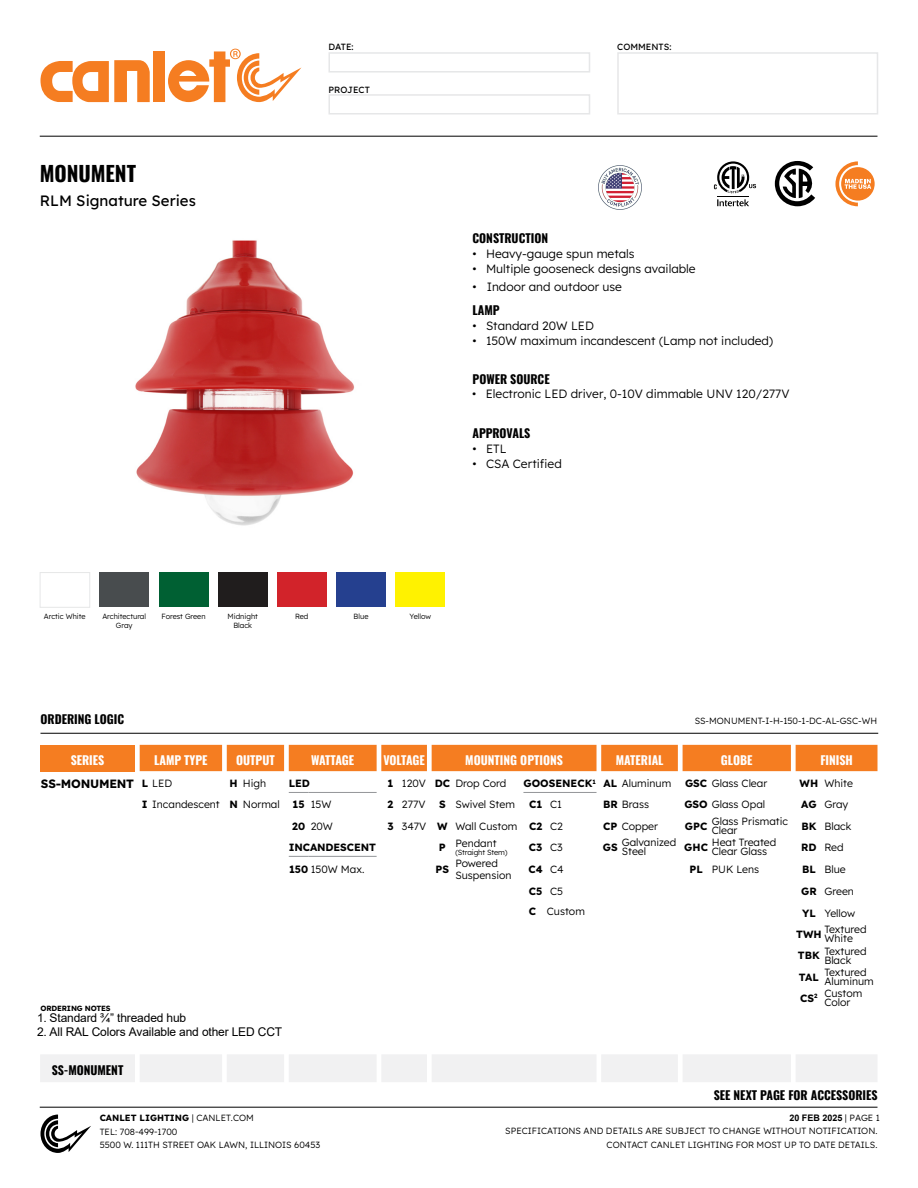
<style>
.page{position:relative;width:918px;height:1188px;background:#fff}
.page>*{position:absolute;margin:0;border:0;box-sizing:border-box;transform-origin:0 0}
.t1{font:700 21px "Oswald";color:#000}
.t2{font:15px "Lexend Deca";color:#000}
.t3{font:300 12px "Lexend Deca";color:#000}
.t4{font:700 12px "Oswald";color:#000}
.t5{font:700 12px "Oswald";color:#fff}
.t6{font:12px "Arial";letter-spacing:-.01em;color:#000}
.t7{font:700 12px "Lexend Deca";letter-spacing:-.02em;color:#000}
.t8{font:300 10.5px/9px "Lexend Deca";color:#000}
.t9{font:700 10.5px "Lexend Deca";color:#000}
.t10{font:300 9px/13.5px "Lexend Deca";color:#000}
.t11{font:9px "Lexend Deca";color:#000}
.t12{font:700 9px "Arial";color:#000}
.t13{font:300 7.5px/9px "Lexend Deca";color:#000;text-align:center}
.t14{font:300 7.5px "Lexend Deca";letter-spacing:-.02em;color:#000}
.t15{font:700 7.5px "Lexend Deca";letter-spacing:-.02em;color:#000}
.s1{font-size:10.5px}
.s2{font-weight:300;font-size:10.5px}
.s3{font-weight:700}
.s4{font-weight:300}
.s5{font-family:"Lexend Deca";font-weight:300}
</style>
<div class="page">
<hr style="left:40px;top:1107px;width:838px;height:1px;background:#000">
<svg style="left:40px;top:1114px;width:51px;height:39px"></svg>
<hr style="left:40px;top:136px;width:838px;height:1px;background:#000">
<div style="left:328px;top:52px;width:262px;height:21px;border:2px solid #e6e7e8"></div>
<div style="left:328px;top:94px;width:262px;height:21px;border:2px solid #e6e7e8"></div>
<div style="left:617px;top:52px;width:261px;height:63px;border:2px solid #e6e7e8"></div>
<svg style="left:40px;top:60px;width:110px;height:42px"></svg>
<div style="left:153px;top:51px;width:12px;height:51px;background:#f57d21"></div>
<svg style="left:168px;top:49px;width:134px;height:53px"></svg>
<svg style="left:775px;top:161px;width:40px;height:45px"></svg>
<svg style="left:841px;top:167px;width:34px;height:34px"></svg>
<svg style="left:835px;top:161px;width:36px;height:45px"></svg>
<svg style="left:717px;top:199px;width:32px;height:7px"></svg>
<hr style="left:717px;top:196px;width:32px;height:1px;background:#000">
<svg style="left:714px;top:161px;width:42px;height:32px"></svg>
<hr style="left:40px;top:733px;width:838px;height:1px;background:#000">
<div style="left:40px;top:745px;width:95px;height:26px;background:#f57d21"></div>
<div style="left:140px;top:745px;width:738px;height:26px;background:#f57d21"></div>
<div style="left:40px;top:1055px;width:837px;height:27px;background:#f1f1f2"></div>
<svg style="left:289px;top:792px;width:20px;height:1px"></svg>
<hr style="left:309px;top:792px;width:68px;height:1px;background:#939598">
<svg style="left:523px;top:792px;width:25px;height:1px"></svg>
<hr style="left:548px;top:792px;width:49px;height:1px;background:#939598">
<svg style="left:289px;top:856px;width:20px;height:1px"></svg>
<hr style="left:309px;top:856px;width:68px;height:1px;background:#939598">
<img style="left:135px;top:240px;width:219px;height:286px">
<div style="left:99px;top:572px;width:50px;height:35px;background:#484c4e"></div>
<div style="left:40px;top:572px;width:50px;height:36px;background:#fff;border:1px solid #e6e7e8"></div>
<div style="left:159px;top:572px;width:49px;height:35px;background:#006033"></div>
<div style="left:218px;top:572px;width:50px;height:35px;background:#201d1d"></div>
<div style="left:277px;top:572px;width:50px;height:35px;background:#d2232a"></div>
<div style="left:336px;top:572px;width:50px;height:35px;background:#25408f"></div>
<div style="left:395px;top:572px;width:50px;height:35px;background:#fff200"></div>
<img style="left:598px;top:165px;width:44px;height:45px">
<h1 class="t1" style="left:40px;top:155px;width:98px">MONUMENT</h1>
<h2 class="t2" style="left:40px;top:190px;width:158px">RLM Signature Series</h2>
<p class="t11" style="left:328px;top:41px;width:27px">DATE:</p>
<p class="t11" style="left:617px;top:41px;width:56px">COMMENTS:</p>
<p class="t11" style="left:328px;top:83px;width:43px">PROJECT</p>
<p class="t4" style="left:473px;top:228px;width:77px">CONSTRUCTION</p>
<p class="t3" style="left:473px;top:245px;width:164px">• Heavy-gauge spun metals</p>
<p class="t3" style="left:473px;top:260px;width:225px">• Multiple gooseneck designs available</p>
<p class="t3" style="left:473px;top:278px;width:151px">• Indoor and outdoor use</p>
<p class="t4" style="left:473px;top:299px;width:29px">LAMP</p>
<p class="t3" style="left:473px;top:317px;width:123px">• Standard 20W LED</p>
<p class="t3" style="left:473px;top:332px;width:302px">• 150W maximum incandescent (Lamp not included)</p>
<p class="t4" style="left:473px;top:368px;width:79px">POWER SOURCE</p>
<p class="t3" style="left:472px;top:385px;width:319px">• Electronic LED driver, 0-10V dimmable UNV 120/277V</p>
<p class="t4" style="left:473px;top:422px;width:59px">APPROVALS</p>
<p class="t3" style="left:473px;top:440px;width:36px">• ETL</p>
<p class="t3" style="left:473px;top:455px;width:91px">• CSA Certified</p>
<p class="t13" style="left:44px;top:612px;width:43px">Arctic White</p>
<p class="t13" style="left:161px;top:612px;width:46px">Forest Green</p>
<p class="t13" style="left:228px;top:612px;width:32px">Midnight<br>Black</p>
<p class="t13" style="left:295px;top:612px;width:15px">Red</p>
<p class="t13" style="left:354px;top:612px;width:16px">Blue</p>
<p class="t13" style="left:410px;top:612px;width:23px">Yellow</p>
<p class="t13" style="left:102px;top:612px;width:45px">Architectural<br>Gray</p>
<p class="t4" style="left:40px;top:709px;width:85px">ORDERING LOGIC</p>
<p class="t10" style="left:695px;top:714px;width:184px">SS-MONUMENT-I-H-150-1-DC-AL-GSC-WH</p>
<p class="t5" style="left:71px;top:750px;width:35px">SERIES</p>
<p class="t5" style="left:154px;top:750px;width:55px">LAMP TYPE</p>
<p class="t5" style="left:236px;top:750px;width:40px">OUTPUT</p>
<p class="t5" style="left:311px;top:750px;width:45px">WATTAGE</p>
<p class="t5" style="left:383px;top:750px;width:43px">VOLTAGE</p>
<p class="t5" style="left:465px;top:750px;width:99px">MOUNTING OPTIONS</p>
<p class="t5" style="left:616px;top:750px;width:49px">MATERIAL</p>
<p class="t5" style="left:721px;top:750px;width:33px">GLOBE</p>
<p class="t5" style="left:820px;top:750px;width:34px">FINISH</p>
<p class="t7" style="left:41px;top:775px;width:133px">SS-MONUMENT <span class="s1">L</span> <span class="s2">LED</span></p>
<p class="t8" style="left:230px;top:778px;width:38px"><span class="s3">H</span> High</p>
<p class="t9" style="left:289px;top:776px;width:23px">LED</p>
<p class="t8" style="left:388px;top:778px;width:120px"><span class="s3">1</span> 120V <span class="s3">DC</span> Drop Cord</p>
<p class="t9" style="left:523px;top:776px;width:149px">GOOSENECK<sup>1</sup> AL <span class="s4">Aluminum</span></p>
<p class="t8" style="left:685px;top:778px;width:84px"><span class="s3">GSC</span> Glass Clear</p>
<p class="t8" style="left:800px;top:778px;width:55px"><span class="s3">WH</span> White</p>
<p class="t8" style="left:142px;top:799px;width:191px"><span class="s3">I</span> Incandescent <span class="s3">N</span> Normal <span class="s3">15</span> 15W</p>
<p class="t8" style="left:388px;top:799px;width:39px"><span class="s3">2</span> 277V</p>
<p class="t8" style="left:439px;top:799px;width:77px"><span class="s3">S</span> Swivel Stem</p>
<p class="t9" style="left:529px;top:797px;width:34px">C1 <span class="s4">C1</span></p>
<p class="t8" style="left:603px;top:799px;width:48px"><span class="s3">BR</span> Brass</p>
<p class="t8" style="left:684px;top:799px;width:82px"><span class="s3">GSO</span> Glass Opal</p>
<p class="t8" style="left:801px;top:799px;width:48px"><span class="s3">AG</span> Gray</p>
<p class="t8" style="left:292px;top:821px;width:42px"><span class="s3">20</span> 20W</p>
<p class="t8" style="left:387px;top:821px;width:177px"><span class="s3">3</span> 347V <span class="s3">W</span> Wall Custom <span class="s3">C2</span> C2</p>
<p class="t8" style="left:603px;top:821px;width:56px"><span class="s3">CP</span> Copper</p>
<p class="t8" style="left:712px;top:816px;width:78px;text-indent:-27px"><span class="s3">GPC</span> Glass Prismatic<br>Clear</p>
<p class="t8" style="left:801px;top:821px;width:51px"><span class="s3">BK</span> Black</p>
<p class="t9" style="left:289px;top:840px;width:89px">INCANDESCENT</p>
<p class="t8" style="left:439px;top:838px;width:59px"><span class="s3">P</span> Pendant</p>
<p class="t14" style="left:455px;top:847px;width:54px">(Straight Stem)</p>
<p class="t9" style="left:529px;top:840px;width:35px">C3 <span class="s4">C3</span></p>
<p class="t8" style="left:622px;top:838px;width:56px;text-indent:-19px"><span class="s3">GS</span> Galvanized<br>Steel</p>
<p class="t8" style="left:712px;top:838px;width:66px;text-indent:-28px"><span class="s3">GHC</span> Heat Treated<br>Clear Glass</p>
<p class="t8" style="left:801px;top:842px;width:44px"><span class="s3">RD</span> Red</p>
<p class="t8" style="left:289px;top:864px;width:77px"><span class="s3">150</span> 150W Max.</p>
<p class="t9" style="left:436px;top:862px;width:15px">PS</p>
<p class="t8" style="left:455px;top:856px;width:58px;line-height:12.6px">Powered<br>Suspension</p>
<p class="t9" style="left:529px;top:862px;width:37px">C4 <span class="s4">C4</span></p>
<p class="t8" style="left:689px;top:864px;width:71px"><span class="s3">PL</span> PUK Lens</p>
<p class="t8" style="left:802px;top:864px;width:45px"><span class="s3">BL</span> Blue</p>
<p class="t9" style="left:529px;top:884px;width:36px">C5 <span class="s4">C5</span></p>
<p class="t8" style="left:801px;top:880px;width:55px;line-height:21.3px"><span class="s3">GR</span> Green<br><span class="s3">YL</span> Yellow</p>
<p class="t8" style="left:824px;top:925px;width:44px;text-indent:-28px"><span class="s3">TWH</span> Textured<br>White</p>
<p class="t8" style="left:824px;top:946px;width:44px;text-indent:-26px"><span class="s3">TBK</span> Textured<br>Black</p>
<p class="t8" style="left:824px;top:967px;width:51px;text-indent:-25px"><span class="s3">TAL</span> Textured<br>Aluminum</p>
<p class="t8" style="left:824px;top:988px;width:40px;text-indent:-24px"><span class="s3">CS</span><sub>2</sub> Custom<br>Color</p>
<p class="t8" style="left:529px;top:906px;width:58px"><span class="s3">C</span> Custom</p>
<p class="t15" style="left:40px;top:1003px;width:72px">ORDERING NOTES</p>
<p class="t6" style="left:37px;top:1009px;width:151px">1. Standard ¾” threaded hub</p>
<p class="t6" style="left:37px;top:1024px;width:247px">2. All RAL Colors Available and other LED CCT</p>
<p class="t4" style="left:52px;top:1060px;width:73px">SS-MONUMENT</p>
<p class="t4" style="left:714px;top:1085px;width:165px">SEE NEXT PAGE FOR ACCESSORIES</p>
<p class="t10" style="left:100px;top:1111px;width:222px"><span class="s3">CANLET LIGHTING</span> | CANLET.COM<br>TEL: 708-499-1700<br>5500 W. 111TH STREET OAK LAWN, ILLINOIS 60453</p>
<p class="t12" style="left:789px;top:1111px;width:92px">20 FEB 2025 <span class="s5">| PAGE 1</span></p>
<p class="t10" style="left:505px;top:1124px;width:374px;text-align:right">SPECIFICATIONS AND DETAILS ARE SUBJECT TO CHANGE WITHOUT NOTIFICATION.<br>CONTACT CANLET LIGHTING FOR MOST UP TO DATE DETAILS.</p>
</div>
